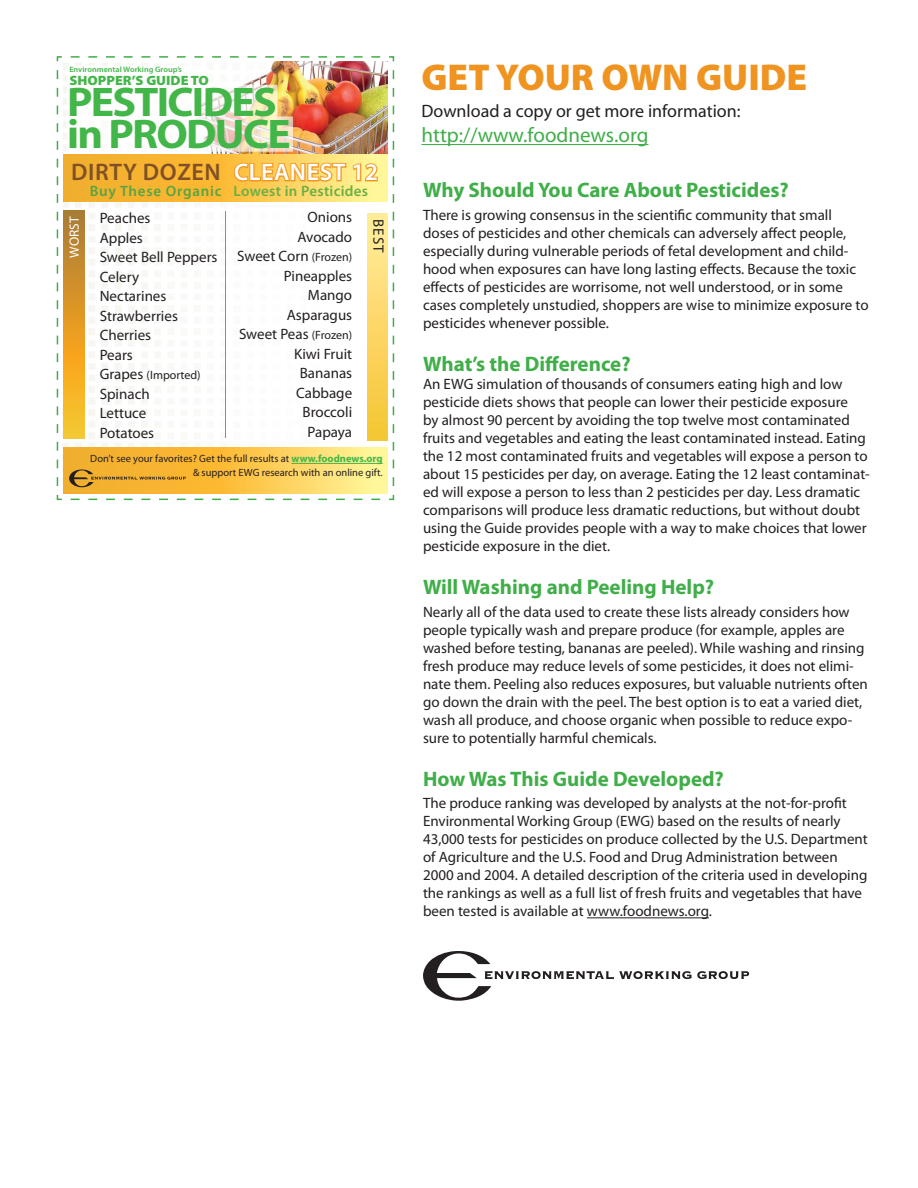
<style>
.page{position:relative;width:918px;height:1188px;background:#fff}
.page>*{position:absolute;margin:0;border:0;box-sizing:border-box;transform-origin:0 0}
.t1{font:700 41.55px/32.2px "Myriad Pro";letter-spacing:-.04em;color:#42b649;scale:1.06 1}
.t2{font:900 37.5px "Myriad Pro";color:#f09421}
.t3{font:600 24px "Myriad Pro";letter-spacing:.025em;color:#805026}
.t4{font:700 21px "Myriad Pro";color:#40ae49}
.t5{font:21px "Myriad";color:#40ae49}
.t6{font:18px "Myriad";color:#231f20}
.t7{font:15px/18px "Myriad Pro";color:#231f20}
.t8{font:600 15px "Myriad Pro";letter-spacing:.02em;color:#6aaf44}
.t9{font:600 15px "Myriad Pro";letter-spacing:.05em;color:#57a444}
.t10{font:900 13.5px "Myriad Pro";color:#42b649;scale:1.06 1}
.t11{font:13.5px "Myriad Pro";color:#fff}
.t12{font:12px "Myriad Pro";color:#231f20}
.t13{font:10.5px/13.5px "Myriad Pro";color:#231f20;text-align:right}
.t14{font:600 7.8px "Myriad Pro";color:#42b649;scale:1.06 1}
.s1{color:#fff}
.s2{font-size:12px}
.s3{font-size:15px}
.s4{font-weight:700;color:#42b649}
</style>
<div class="page">
<svg style="left:56px;top:56px;width:339px;height:445px"></svg>
<img style="left:63px;top:408px;width:325px;height:86px">
<img style="left:64px;top:62px;width:324px;height:92px">
<img style="left:64px;top:202px;width:324px;height:240px">
<svg style="left:64px;top:448px;width:324px;height:46px;background:#fbca53"></svg>
<svg style="left:69px;top:469px;width:117px;height:18px;background:#da9f2d"></svg>
<svg style="left:64px;top:154px;width:324px;height:48px;background:#fac952"></svg>
<img style="left:67px;top:65px;width:312px;height:123px">
<svg style="left:64px;top:210px;width:20px;height:229px;background:#dd9d29"></svg>
<div style="left:367px;top:214px;width:21px;height:227px;background:linear-gradient(to bottom,#ffed9e,#f5c431)"></div>
<hr style="left:292px;top:463px;width:91px;height:1px;background:#42b649">
<hr style="left:225px;top:211px;width:1px;height:227px;background:#6aaf44">
<svg style="left:423px;top:951px;width:326px;height:50px"></svg>
<hr style="left:587px;top:917px;width:122px;height:1px;background:#231f20">
<hr style="left:422px;top:144px;width:226px;height:1px;background:#40ae49">
<p class="t14" style="left:69px;top:65px;width:108px">Environmental Working Group’s</p>
<p class="t10" style="left:69px;top:71px;width:133px">SHOPPER’S GUIDE TO</p>
<h1 class="t1" style="left:67px;top:85px;width:213px">PESTICIDES in PRODUCE</h1>
<h3 class="t3" style="left:71px;top:157px;width:308px">DIRTY DOZEN <span class="s1">CLEANEST 12</span></h3>
<p class="t8" style="left:234px;top:181px;width:136px">Lowest in Pesticides</p>
<p class="t7" style="left:237px;top:207px;width:116px;line-height:19.5px;text-align:right">Onions<br>Avocado<br>Sweet Corn <span class="s2">(Frozen)<br></span>Pineapples<br>Mango<br>Asparagus<br>Sweet Peas <span class="s2">(Frozen)<br></span>Kiwi Fruit<br>Bananas<br>Cabbage<br>Broccoli<br>Papaya</p>
<p class="t9" style="left:90px;top:181px;width:133px">Buy These Organic</p>
<p class="t7" style="left:100px;top:208px;width:119px;line-height:19.5px">Peaches<br>Apples<br>Sweet Bell Peppers<br>Celery<br>Nectarines<br>Strawberries<br>Cherries<br>Pears</p>
<p class="t12" style="left:100px;top:368px;width:103px"><span class="s3">Grapes</span> (Imported)</p>
<p class="t7" style="left:100px;top:384px;width:56px;line-height:19.5px">Spinach<br>Lettuce<br>Potatoes</p>
<p class="t11" style="left:66px;top:258px;width:43px;rotate:-90deg">WORST</p>
<p class="t7" style="left:388px;top:219px;width:35px;rotate:90deg">BEST</p>
<p class="t13" style="left:90px;top:452px;width:294px">Don’t see your favorites? Get the full results at <span class="s4">www.foodnews.org </span>&amp; support EWG research with an online gift.</p>
<h2 class="t2" style="left:422px;top:52px;width:387px">GET YOUR OWN GUIDE</h2>
<p class="t6" style="left:422px;top:102px;width:321px">Download a copy or get more information:</p>
<h3 class="t5" style="left:422px;top:125px;width:228px">http://www.foodnews.org</h3>
<h3 class="t4" style="left:423px;top:176px;width:367px">Why Should You Care About Pesticides?</h3>
<p class="t7" style="left:423px;top:205px;width:447px">There is growing consensus in the scientific community that small doses of pesticides and other chemicals can adversely affect people, especially during vulnerable periods of fetal development and child&shy;hood when exposures can have long lasting effects. Because the toxic effects of pesticides are worrisome, not well understood, or in some cases completely unstudied, shoppers are wise to minimize exposure to pesticides whenever possible.</p>
<h3 class="t4" style="left:423px;top:350px;width:209px">What’s the Difference?</h3>
<p class="t7" style="left:423px;top:375px;width:448px">An EWG simulation of thousands of consumers eating high and low pesticide diets shows that people can lower their pesticide exposure<br>by almost 90 percent by avoiding the top twelve most contaminated fruits and vegetables and eating the least contaminated instead. Eating the 12 most contaminated fruits and vegetables will expose a person to about 15 pesticides per day, on average. Eating the 12 least contaminat&shy;ed will expose a person to less than 2 pesticides per day. Less dramatic comparisons will produce less dramatic reductions, but without doubt using the Guide provides people with a way to make choices that lower pesticide exposure in the diet.</p>
<h3 class="t4" style="left:423px;top:573px;width:293px">Will Washing and Peeling Help?</h3>
<p class="t7" style="left:423px;top:602px;width:446px">Nearly all of the data used to create these lists already considers how people typically wash and prepare produce (for example, apples are washed before testing, bananas are peeled). While washing and rinsing fresh produce may reduce levels of some pesticides, it does not elimi&shy;nate them. Peeling also reduces exposures, but valuable nutrients often go down the drain with the peel. The best option is to eat a varied diet, wash all produce, and choose organic when possible to reduce expo&shy;sure to potentially harmful chemicals.</p>
<h3 class="t4" style="left:423px;top:765px;width:302px">How Was This Guide Developed?</h3>
<p class="t7" style="left:423px;top:794px;width:446px">The produce ranking was developed by analysts at the not-for-profit Environmental Working Group (EWG) based on the results of nearly 43,000 tests for pesticides on produce collected by the U.S. Department of Agriculture and the U.S. Food and Drug Administration between 2000 and 2004. A detailed description of the criteria used in developing the rankings as well as a full list of fresh fruits and vegetables that have been tested is available at www.foodnews.org.</p>
</div>
